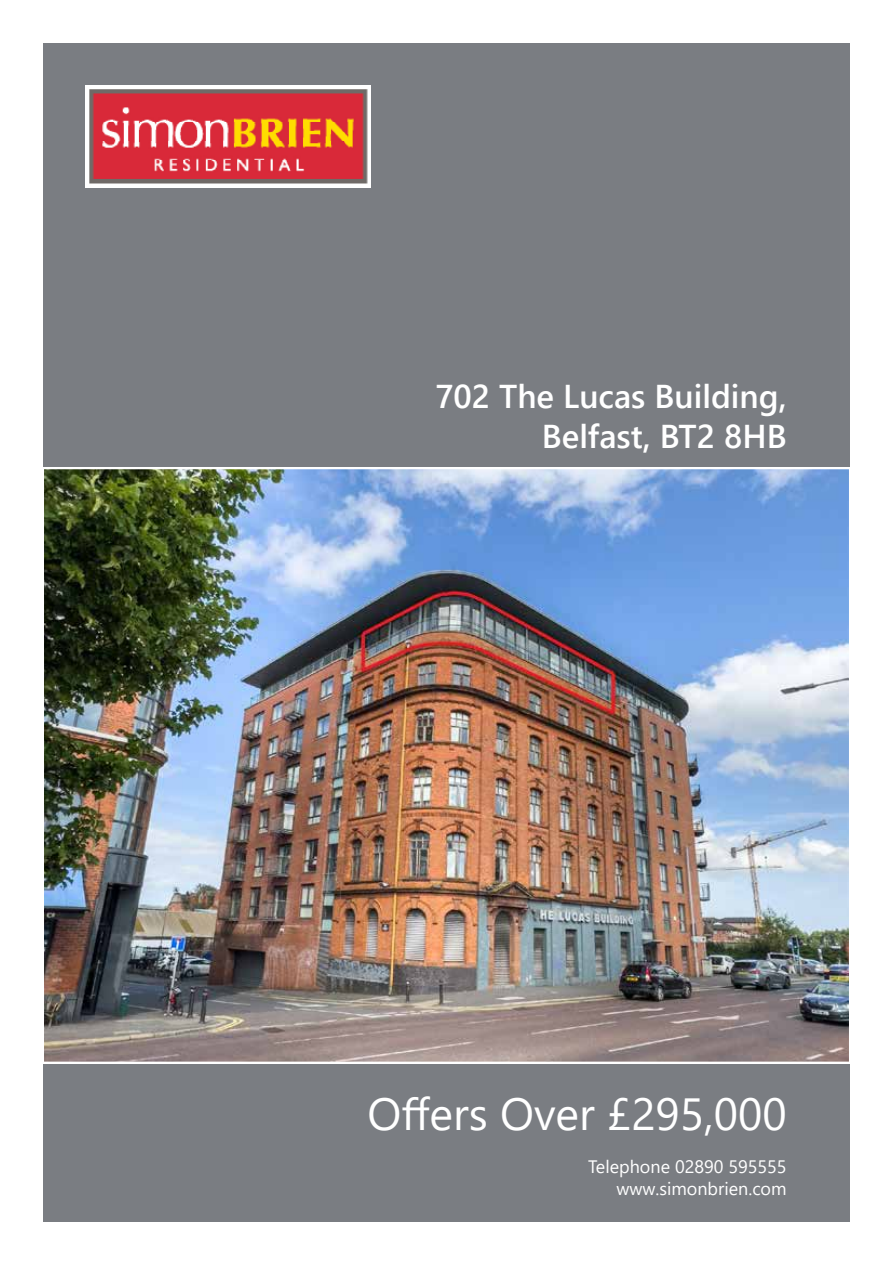
<style>
.page{position:relative;width:893px;height:1263px;background:#fff}
.page>*{position:absolute;margin:0;border:0;box-sizing:border-box;transform-origin:0 0}
.t1{font:45px "Segoe UI";color:#fff}
.t2{font:600 33px/39.6px "Segoe UI";color:#fff;text-align:right}
.t3{font:18px/21.6px "Segoe UI";color:#fff;text-align:right}
</style>
<div class="page">
<div style="left:43px;top:43px;width:807px;height:424px;background:#7a7d82"></div>
<div style="left:43px;top:1064px;width:807px;height:157px;background:#7a7d82"></div>
<img style="left:46px;top:471px;width:801px;height:589px">
<img style="left:85px;top:85px;width:286px;height:102px">
<h2 class="t2" style="left:436px;top:374px;width:352px">702 The Lucas Building,<br>Belfast, BT2 8HB</h2>
<h1 class="t1" style="left:368px;top:1071px;width:421px">Offers Over £295,000</h1>
<p class="t3" style="left:588px;top:1154px;width:200px">Telephone 02890 595555 www.simonbrien.com</p>
</div>
